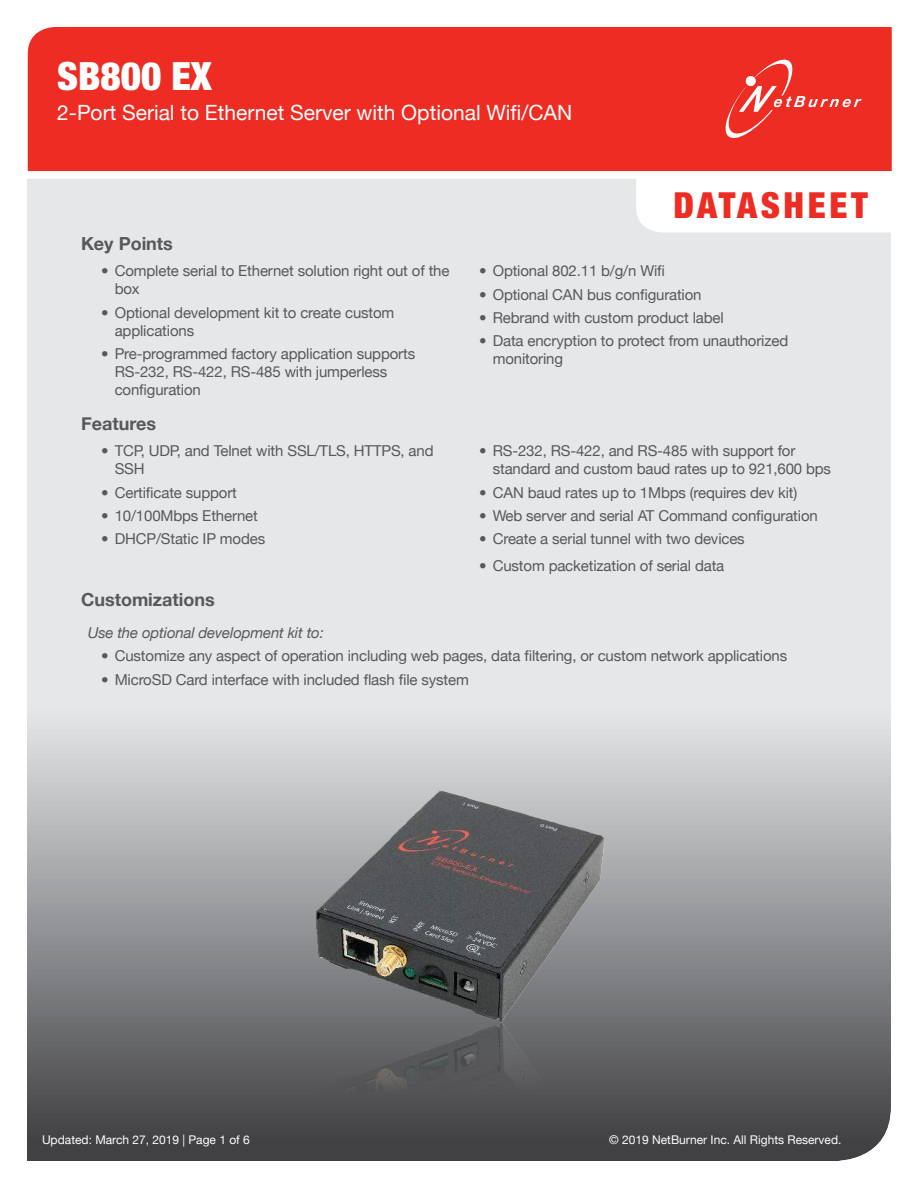
<style>
.page{position:relative;width:918px;height:1188px;background:#fff}
.page>*{position:absolute;margin:0;border:0;box-sizing:border-box;transform-origin:0 0}
.t1{font:900 condensed 39px "Helvetica Neue";color:#fff}
.t2{font:900 condensed 36px "Helvetica Neue";letter-spacing:.1em;color:#ed2d23}
.t3{font:21px "Helvetica Neue";color:#fff}
.t4{font:700 18px "Helvetica Neue";color:#57585a}
.t5{font:15px/18px "Helvetica Neue";letter-spacing:-.01em;color:#57585a}
.t6{font:italic 15px "Helvetica Neue";letter-spacing:-.01em;color:#57585a}
.t7{font:12px "Helvetica Neue";color:#fff}
</style>
<div class="page">
<div style="left:28px;top:27px;width:864px;height:144px;background:#ed2d23"></div>
<img style="left:27px;top:179px;width:864px;height:982px">
<svg style="left:721px;top:56px;width:141px;height:87px;background:#ee3f35"></svg>
<svg style="left:636px;top:179px;width:255px;height:54px"></svg>
<img style="left:262px;top:788px;width:396px;height:373px">
<h1 class="t1" style="left:57px;top:54px;width:156px">SB800 EX</h1>
<h3 class="t3" style="left:57px;top:100px;width:517px">2-Port Serial to Ethernet Server with Optional Wi昀椀/CAN</h3>
<h2 class="t2" style="left:674px;top:185px;width:196px">DATASHEET</h2>
<p class="t4" style="left:81px;top:233px;width:93px">Key Points</p>
<p class="t5" style="left:115px;top:262px;width:336px;text-indent:-14px">• Complete serial to Ethernet solution right out of the box</p>
<p class="t5" style="left:115px;top:303px;width:281px;text-indent:-14px">• Optional development kit to create custom applications</p>
<p class="t5" style="left:115px;top:344px;width:302px;text-indent:-14px">• Pre-programmed factory application supports<br>RS-232, RS-422, RS-485 with jumperless con昀椀guration</p>
<p class="t4" style="left:81px;top:413px;width:77px">Features</p>
<p class="t5" style="left:115px;top:442px;width:320px;text-indent:-14px">• TCP, UDP, and Telnet with SSL/TLS, HTTPS, and<br>SSH</p>
<p class="t5" style="left:101px;top:483px;width:137px">• Certi昀椀cate support</p>
<p class="t5" style="left:101px;top:506px;width:158px">• 10/100Mbps Ethernet</p>
<p class="t5" style="left:101px;top:530px;width:165px">• DHCP/Static IP modes</p>
<p class="t5" style="left:479px;top:262px;width:187px">• Optional 802.11 b/g/n Wi昀椀</p>
<p class="t5" style="left:479px;top:285px;width:224px">• Optional CAN bus con昀椀guration</p>
<p class="t5" style="left:479px;top:308px;width:246px">• Rebrand with custom product label</p>
<p class="t5" style="left:493px;top:332px;width:297px;text-indent:-14px">• Data encryption to protect from unauthorized monitoring</p>
<p class="t5" style="left:493px;top:442px;width:340px;text-indent:-14px">• RS-232, RS-422, and RS-485 with support for standard and custom baud rates up to 921,600 bps</p>
<p class="t5" style="left:479px;top:483px;width:320px">• CAN baud rates up to 1Mbps (requires dev kit)</p>
<p class="t5" style="left:479px;top:506px;width:340px">• Web server and serial AT Command con昀椀guration</p>
<p class="t5" style="left:479px;top:530px;width:267px">• Create a serial tunnel with two devices</p>
<p class="t5" style="left:479px;top:557px;width:247px">• Custom packetization of serial data</p>
<p class="t4" style="left:81px;top:589px;width:135px">Customizations</p>
<p class="t6" style="left:88px;top:624px;width:238px">Use the optional development kit to:</p>
<p class="t5" style="left:101px;top:647px;width:687px">• Customize any aspect of operation including web pages, data 昀椀ltering, or custom network applications</p>
<p class="t5" style="left:101px;top:670px;width:369px">• MicroSD Card interface with included 昀氀ash 昀椀le system</p>
<p class="t7" style="left:42px;top:1132px;width:209px">Updated: March 27, 2019 | Page 1 of 6</p>
<p class="t7" style="left:609px;top:1132px;width:234px">© 2019 NetBurner Inc. All Rights Reserved.</p>
</div>
